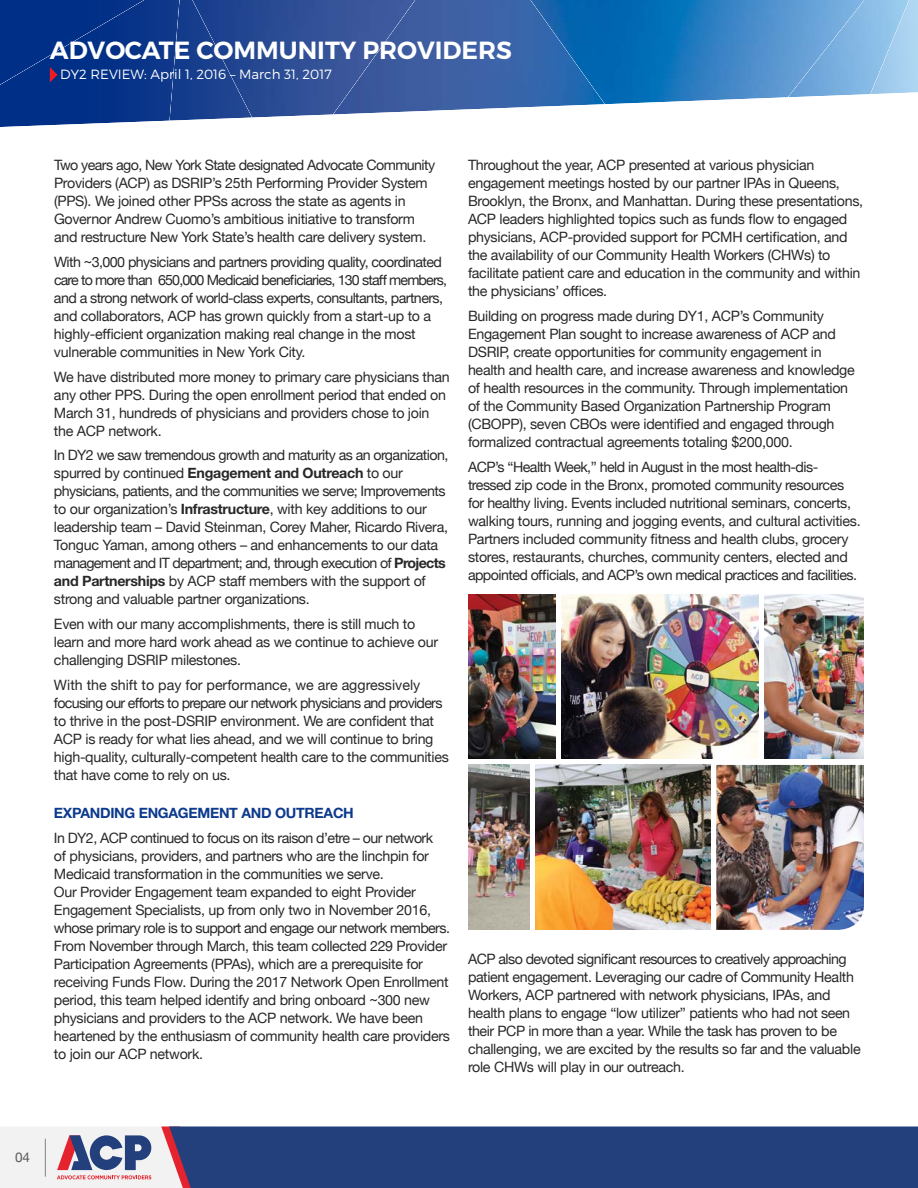
<style>
.page{position:relative;width:918px;height:1188px;background:#fff}
.page>*{position:absolute;margin:0;border:0;box-sizing:border-box;transform-origin:0 0}
.t1{font:600 24.9px "Montserrat";color:#fff}
.t2{font:14.25px/18px "Helvetica Neue";letter-spacing:-.02em;color:#282829}
.t3{font:14.25px/18px "Helvetica Neue";letter-spacing:-.04em;color:#282829}
.t4{font:700 14.25px "Helvetica Neue";letter-spacing:-.02em;color:#0d3a8d}
.t5{font:13.5px "Helvetica Neue";color:#58595b}
.t6{font:300 13.35px "Montserrat";color:#fff}
.s1{font-weight:700}
.s2{font-family:"Helvetica Neue CE";font-weight:700}
</style>
<div class="page">
<img style="left:252px;top:0;width:88px;height:118px">
<img style="left:181px;top:0;width:71px;height:120px">
<img style="left:0;top:0;width:181px;height:127px">
<img style="left:333px;top:0;width:272px;height:114px">
<img style="left:528px;top:0;width:338px;height:104px">
<img style="left:870px;top:0;width:48px;height:94px">
<svg style="left:50px;top:67px;width:8px;height:15px"></svg>
<div style="left:249px;top:1127px;width:669px;height:61px;background:#233f7c"></div>
<svg style="left:0;top:1126px;width:249px;height:62px"></svg>
<hr style="left:45px;top:1139px;width:1px;height:38px;background:#808184">
<img style="left:468px;top:594px;width:87px;height:165px">
<img style="left:561px;top:594px;width:197px;height:165px">
<img style="left:764px;top:594px;width:100px;height:165px">
<img style="left:468px;top:765px;width:61px;height:165px">
<img style="left:535px;top:765px;width:175px;height:165px">
<img style="left:716px;top:765px;width:148px;height:165px">
<h1 class="t1" style="left:50px;top:35px;width:464px">ADVOCATE COMMUNITY PROVIDERS</h1>
<p class="t6" style="left:60px;top:67px;width:273px">DY2 REVIEW: April 1, 2016 – March 31, 2017</p>
<p class="t2" style="left:54px;top:156px;width:383px">Two years ago, New York State designated Advocate Community Providers (ACP) as DSRIP’s 25th Performing Provider System (PPS). We joined other PPSs across the state as agents in Governor Andrew Cuomo’s ambitious initiative to transform and restructure New York State’s health care delivery system.</p>
<p class="t3" style="left:54px;top:253px;width:395px">With ~3,000 physicians and partners providing quality, coordinated care to more than 650,000 Medicaid beneficiaries, 130 staff members, and a strong network of world-class experts, consultants, partners, and collaborators, ACP has grown quickly from a start-up to a highly-efficient organization making real change in the most vulnerable communities in New York City.</p>
<p class="t2" style="left:54px;top:367px;width:397px">We have distributed more money to primary care physicians than any other PPS. During the open enrollment period that ended on March 31, hundreds of physicians and providers chose to join the ACP network.</p>
<p class="t2" style="left:54px;top:446px;width:396px">In DY2 we saw tremendous growth and maturity as an organization, spurred by continued <span class="s1">Engagement and Outreach</span> to our physicians, patients, and the communities we serve; Improvements to our organization’s <span class="s1">Infrastructure</span>, with key additions to our leadership team – David Steinman, Corey Maher, Ricardo Rivera, Tonguc Yaman, among others – and enhancements to our data management and IT department; and, through execution of <span class="s2">Projects and</span> <span class="s1">Partnerships</span> by ACP staff members with the support of strong and valuable partner organizations.</p>
<p class="t2" style="left:54px;top:615px;width:386px">Even with our many accomplishments, there is still much to learn and more hard work ahead as we continue to achieve our challenging DSRIP milestones.</p>
<p class="t2" style="left:54px;top:676px;width:396px">With the shift to pay for performance, we are aggressively focusing our efforts to prepare our network physicians and providers to thrive in the post-DSRIP environment. We are confident that ACP is ready for what lies ahead, and we will continue to bring high-quality, culturally-competent health care to the communities that have come to rely on us.</p>
<p class="t4" style="left:54px;top:808px;width:301px">EXPANDING ENGAGEMENT AND OUTREACH</p>
<p class="t2" style="left:54px;top:829px;width:398px">In DY2, ACP continued to focus on its raison d’etre – our network<br>of physicians, providers, and partners who are the linchpin for Medicaid transformation in the communities we serve.<br>Our Provider Engagement team expanded to eight Provider Engagement Specialists, up from only two in November 2016, whose primary role is to support and engage our network members.<br>From November through March, this team collected 229 Provider Participation Agreements (PPAs), which are a prerequisite for receiving Funds Flow. During the 2017 Network Open Enrollment period, this team helped identify and bring onboard ~300 new physicians and providers to the ACP network. We have been heartened by the enthusiasm of community health care providers to join our ACP network.</p>
<p class="t2" style="left:468px;top:156px;width:397px">Throughout the year, ACP presented at various physician engagement meetings hosted by our partner IPAs in Queens, Brooklyn, the Bronx, and Manhattan. During these presentations, ACP leaders highlighted topics such as funds flow to engaged physicians, ACP-provided support for PCMH certification, and the availability of our Community Health Workers (CHWs) to facilitate patient care and education in the community and within the physicians’ offices.</p>
<p class="t2" style="left:468px;top:307px;width:388px">Building on progress made during DY1, ACP’s Community Engagement Plan sought to increase awareness of ACP and DSRIP, create opportunities for community engagement in health and health care, and increase awareness and knowledge of health resources in the community. Through implementation of the Community Based Organization Partnership Program (CBOPP), seven CBOs were identified and engaged through formalized contractual agreements totaling $200,000.</p>
<p class="t2" style="left:468px;top:457px;width:394px">ACP’s “Health Week,” held in August in the most health-dis&shy;tressed zip code in the Bronx, promoted community resources for healthy living. Events included nutritional seminars, concerts, walking tours, running and jogging events, and cultural activities.<br>Partners included community fitness and health clubs, grocery stores, restaurants, churches, community centers, elected and appointed officials, and ACP’s own medical practices and facilities.</p>
<p class="t2" style="left:468px;top:950px;width:394px">ACP also devoted significant resources to creatively approaching patient engagement. Leveraging our cadre of Community Health Workers, ACP partnered with network physicians, IPAs, and health plans to engage “low utilizer” patients who had not seen their PCP in more than a year. While the task has proven to be challenging, we are excited by the results so far and the valuable role CHWs will play in our outreach.</p>
<p class="t5" style="left:15px;top:1149px;width:17px">04</p>
</div>
